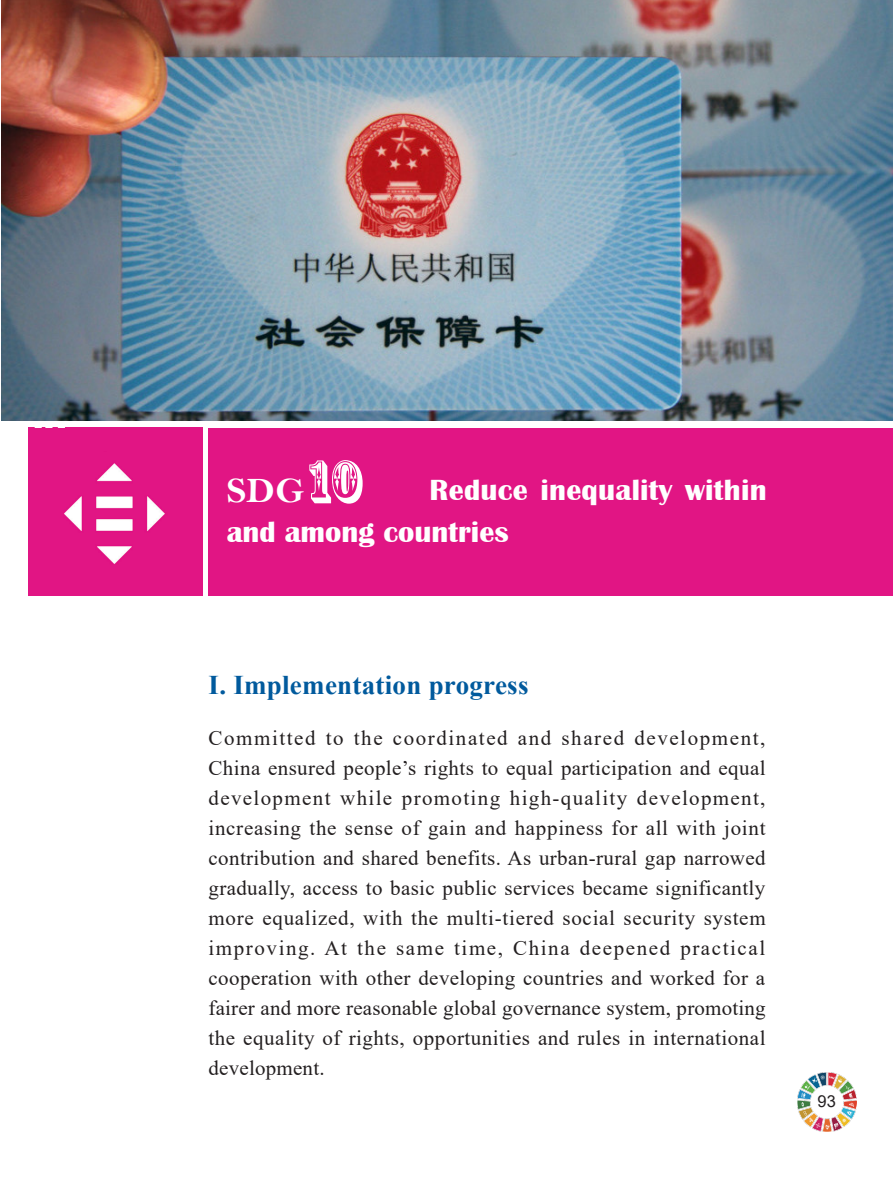
<style>
.page{position:relative;width:893px;height:1191px;background:#fff}
.page>*{position:absolute;margin:0;border:0;box-sizing:border-box;transform-origin:0 0}
.t1{font:57.15px "Rosewood";color:#fff}
.t2{font:36px "Bell MT Bold";color:#fff}
.t3{font:700 30px/42px "Britannic";letter-spacing:.01em;color:#fff}
.内文大标题{font:700 27px "Times New Roman";letter-spacing:.01em;color:#015a9d}
.内文{font:21px/30px "Times New Roman";letter-spacing:.025em;color:#231f20;text-align:justify}
.t4{font:16.5px "Arial";color:#231f20}
</style>
<div class="page">
<img style="left:797px;top:1072px;width:59px;height:59px">
<div style="left:209px;top:428px;width:684px;height:167px;background:#e11584"></div>
<img style="left:28px;top:450px;width:174px;height:123px">
<img style="left:1px;top:0;width:892px;height:420px">
<div style="left:28px;top:428px;width:174px;height:22px;background:#e11584"></div>
<div style="left:28px;top:573px;width:174px;height:23px;background:#e11584"></div>
<p class="t1" style="left:307px;top:448px;width:56px">10</p>
<p class="t2" style="left:227px;top:469px;width:79px">SDG</p>
<p class="t3" style="left:227px;top:470px;width:541px;text-indent:203px">Reduce inequality within and among countries</p>
<p class="内文大标题" style="left:209px;top:665px;width:321px">I. Implementation progress</p>
<p class="内文" style="left:209px;top:722px;width:559px">Committed to the coordinated and shared development, China ensured people’s rights to equal participation and equal development while promoting high-quality development, increasing the sense of gain and happiness for all with joint contribution and shared benefits. As urban-rural gap narrowed gradually, access to basic public services became significantly more equalized, with the multi-tiered social security system improving. At the same time, China deepened practical cooperation with other developing countries and worked for a fairer and more reasonable global governance system, promoting the equality of rights, opportunities and rules in international development.</p>
<p class="t4" style="left:818px;top:1090px;width:20px">93</p>
</div>
